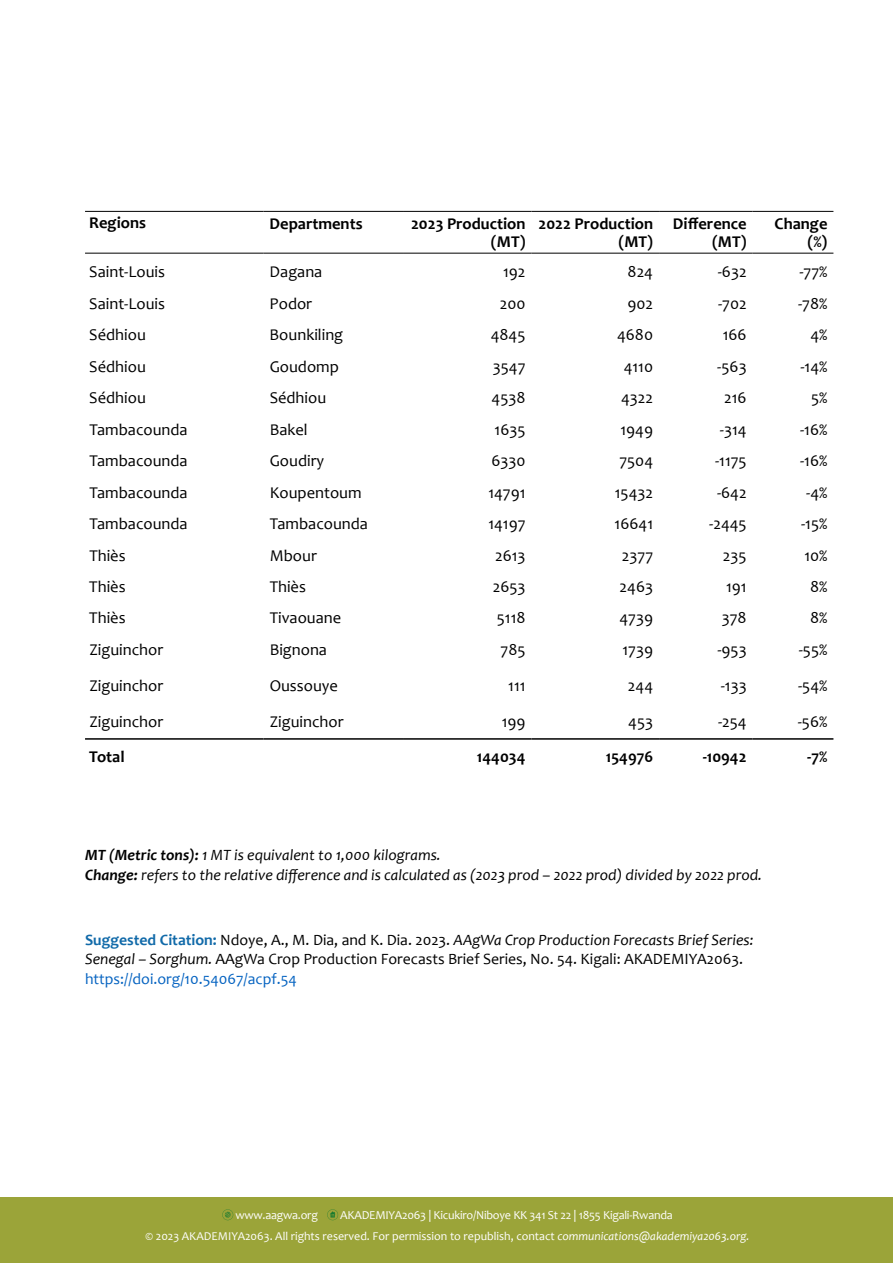
<style>
.page{position:relative;width:893px;height:1263px;background:#fff}
.page>*{position:absolute;margin:0;border:0;box-sizing:border-box;transform-origin:0 0}
.t1{font:16.5px "Candara";color:#000}
.t2{font:700 16.5px/17.9px "Candara";color:#000;text-align:right}
.t3{font:15.75px/19.5px "Candara";color:#000}
.t4{font:italic 15.75px/20px "Candara";color:#000}
.t5{font:12.15px "Candara";letter-spacing:-.02em;color:#fff}
.t6{font:12px "Candara";color:#fff}
.s1{font-weight:700}
.s2{font-weight:700;color:#116aa9}
.s3{font-style:italic}
.s4{color:#0563c1}
</style>
<div class="page">
<hr style="left:85px;top:211px;width:179px;height:1px;background:#000">
<hr style="left:264px;top:211px;width:140px;height:1px;background:#000">
<hr style="left:404px;top:211px;width:127px;height:1px;background:#000">
<hr style="left:531px;top:211px;width:128px;height:1px;background:#000">
<hr style="left:659px;top:211px;width:94px;height:1px;background:#000">
<hr style="left:753px;top:211px;width:80px;height:1px;background:#000">
<hr style="left:85px;top:253px;width:179px;height:1px;background:#000">
<hr style="left:264px;top:253px;width:140px;height:1px;background:#000">
<hr style="left:404px;top:253px;width:127px;height:1px;background:#000">
<hr style="left:531px;top:253px;width:128px;height:1px;background:#000">
<hr style="left:659px;top:253px;width:94px;height:1px;background:#000">
<hr style="left:753px;top:253px;width:80px;height:1px;background:#000">
<hr style="left:85px;top:738px;width:179px;height:2px;background:#000">
<hr style="left:264px;top:738px;width:140px;height:2px;background:#000">
<hr style="left:404px;top:738px;width:127px;height:2px;background:#000">
<hr style="left:531px;top:738px;width:128px;height:2px;background:#000">
<hr style="left:659px;top:738px;width:94px;height:2px;background:#000">
<hr style="left:753px;top:738px;width:80px;height:2px;background:#000">
<div style="left:0;top:1197px;width:893px;height:66px;background:#9ba439"></div>
<svg style="left:222px;top:1209px;width:11px;height:11px"></svg>
<svg style="left:327px;top:1209px;width:11px;height:11px"></svg>
<p class="t2" style="left:89px;top:213px;width:58px">Regions</p>
<p class="t2" style="left:270px;top:215px;width:94px">Departments</p>
<p class="t2" style="left:411px;top:215px;width:116px">2023 Production (MT)</p>
<p class="t2" style="left:538px;top:215px;width:116px">2022 Production (MT)</p>
<p class="t2" style="left:673px;top:215px;width:75px">Difference (MT)</p>
<p class="t2" style="left:775px;top:215px;width:54px">Change (%)</p>
<p class="t1" style="left:89px;top:262px;width:77px">Saint-Louis</p>
<p class="t1" style="left:270px;top:262px;width:54px">Dagana</p>
<p class="t1" style="left:503px;top:262px;width:24px">192</p>
<p class="t1" style="left:628px;top:262px;width:27px">824</p>
<p class="t1" style="left:718px;top:262px;width:30px">-632</p>
<p class="t1" style="left:799px;top:262px;width:30px">-77%</p>
<p class="t1" style="left:89px;top:293px;width:77px">Saint-Louis</p>
<p class="t1" style="left:270px;top:293px;width:44px">Podor</p>
<p class="t1" style="left:500px;top:293px;width:27px">200</p>
<p class="t1" style="left:627px;top:293px;width:27px">902</p>
<p class="t1" style="left:718px;top:293px;width:30px">-702</p>
<p class="t1" style="left:798px;top:293px;width:31px">-78%</p>
<p class="t1" style="left:89px;top:325px;width:58px">Sédhiou</p>
<p class="t1" style="left:270px;top:325px;width:75px">Bounkiling</p>
<p class="t1" style="left:491px;top:325px;width:36px">4845</p>
<p class="t1" style="left:617px;top:325px;width:38px">4680</p>
<p class="t1" style="left:723px;top:325px;width:25px">166</p>
<p class="t1" style="left:810px;top:325px;width:19px">4%</p>
<p class="t1" style="left:89px;top:356px;width:58px">Sédhiou</p>
<p class="t1" style="left:270px;top:356px;width:71px">Goudomp</p>
<p class="t1" style="left:493px;top:356px;width:34px">3547</p>
<p class="t1" style="left:624px;top:356px;width:31px">4110</p>
<p class="t1" style="left:717px;top:356px;width:31px">-563</p>
<p class="t1" style="left:800px;top:356px;width:29px">-14%</p>
<p class="t1" style="left:89px;top:388px;width:58px">Sédhiou</p>
<p class="t1" style="left:270px;top:388px;width:58px">Sédhiou</p>
<p class="t1" style="left:492px;top:388px;width:35px">4538</p>
<p class="t1" style="left:621px;top:388px;width:34px">4322</p>
<p class="t1" style="left:724px;top:388px;width:24px">216</p>
<p class="t1" style="left:811px;top:388px;width:18px">5%</p>
<p class="t1" style="left:89px;top:419px;width:100px">Tambacounda</p>
<p class="t1" style="left:270px;top:419px;width:40px">Bakel</p>
<p class="t1" style="left:495px;top:419px;width:33px">1635</p>
<p class="t1" style="left:620px;top:419px;width:34px">1949</p>
<p class="t1" style="left:720px;top:419px;width:28px">-314</p>
<p class="t1" style="left:800px;top:419px;width:29px">-16%</p>
<p class="t1" style="left:89px;top:450px;width:100px">Tambacounda</p>
<p class="t1" style="left:270px;top:450px;width:56px">Goudiry</p>
<p class="t1" style="left:491px;top:450px;width:36px">6330</p>
<p class="t1" style="left:619px;top:450px;width:35px">7504</p>
<p class="t1" style="left:715px;top:450px;width:33px">-1175</p>
<p class="t1" style="left:800px;top:450px;width:29px">-16%</p>
<p class="t1" style="left:89px;top:482px;width:100px">Tambacounda</p>
<p class="t1" style="left:270px;top:482px;width:93px">Koupentoum</p>
<p class="t1" style="left:488px;top:482px;width:39px">14791</p>
<p class="t1" style="left:615px;top:482px;width:40px">15432</p>
<p class="t1" style="left:717px;top:482px;width:31px">-642</p>
<p class="t1" style="left:806px;top:482px;width:23px">-4%</p>
<p class="t1" style="left:89px;top:513px;width:100px">Tambacounda</p>
<p class="t1" style="left:270px;top:513px;width:100px">Tambacounda</p>
<p class="t1" style="left:488px;top:513px;width:39px">14197</p>
<p class="t1" style="left:615px;top:513px;width:40px">16641</p>
<p class="t1" style="left:709px;top:513px;width:39px">-2445</p>
<p class="t1" style="left:801px;top:513px;width:28px">-15%</p>
<p class="t1" style="left:89px;top:545px;width:38px">Thiès</p>
<p class="t1" style="left:270px;top:545px;width:49px">Mbour</p>
<p class="t1" style="left:495px;top:545px;width:32px">2613</p>
<p class="t1" style="left:622px;top:545px;width:33px">2377</p>
<p class="t1" style="left:723px;top:545px;width:25px">235</p>
<p class="t1" style="left:804px;top:545px;width:25px">10%</p>
<p class="t1" style="left:89px;top:576px;width:38px">Thiès</p>
<p class="t1" style="left:270px;top:576px;width:38px">Thiès</p>
<p class="t1" style="left:493px;top:576px;width:34px">2653</p>
<p class="t1" style="left:620px;top:576px;width:35px">2463</p>
<p class="t1" style="left:726px;top:576px;width:22px">191</p>
<p class="t1" style="left:810px;top:576px;width:19px">8%</p>
<p class="t1" style="left:89px;top:608px;width:38px">Thiès</p>
<p class="t1" style="left:270px;top:608px;width:73px">Tivaouane</p>
<p class="t1" style="left:497px;top:608px;width:30px">5118</p>
<p class="t1" style="left:619px;top:608px;width:35px">4739</p>
<p class="t1" style="left:722px;top:608px;width:26px">378</p>
<p class="t1" style="left:810px;top:608px;width:19px">8%</p>
<p class="t1" style="left:89px;top:639px;width:75px">Ziguinchor</p>
<p class="t1" style="left:270px;top:639px;width:59px">Bignona</p>
<p class="t1" style="left:501px;top:639px;width:26px">785</p>
<p class="t1" style="left:622px;top:639px;width:32px">1739</p>
<p class="t1" style="left:717px;top:639px;width:31px">-953</p>
<p class="t1" style="left:799px;top:639px;width:30px">-55%</p>
<p class="t1" style="left:89px;top:675px;width:75px">Ziguinchor</p>
<p class="t1" style="left:270px;top:675px;width:70px">Oussouye</p>
<p class="t1" style="left:508px;top:675px;width:19px">111</p>
<p class="t1" style="left:628px;top:675px;width:27px">244</p>
<p class="t1" style="left:721px;top:675px;width:27px">-133</p>
<p class="t1" style="left:798px;top:675px;width:31px">-54%</p>
<p class="t1" style="left:89px;top:711px;width:75px">Ziguinchor</p>
<p class="t1" style="left:270px;top:711px;width:75px">Ziguinchor</p>
<p class="t1" style="left:502px;top:711px;width:25px">199</p>
<p class="t1" style="left:628px;top:711px;width:26px">453</p>
<p class="t1" style="left:718px;top:711px;width:30px">-254</p>
<p class="t1" style="left:798px;top:711px;width:31px">-56%</p>
<p class="t2" style="left:89px;top:748px;width:37px">Total</p>
<p class="t2" style="left:477px;top:748px;width:50px">144034</p>
<p class="t2" style="left:606px;top:748px;width:49px">154976</p>
<p class="t2" style="left:703px;top:748px;width:45px">-10942</p>
<p class="t2" style="left:807px;top:748px;width:22px">-7%</p>
<p class="t4" style="left:85px;top:845px;width:679px"><span class="s1">MT (Metric tons):</span> 1 MT is equivalent to 1,000 kilograms.<br><span class="s1">Change:</span> refers to the relative difference and is calculated as (2023 prod – 2022 prod) divided by 2022 prod.</p>
<p class="t3" style="left:85px;top:929px;width:670px"><span class="s2">Suggested Citation:</span> Ndoye, A., M. Dia, and K. Dia. 2023. <span class="s3">AAgWa Crop Production Forecasts Brief Series:<br>Senegal – Sorghum.</span> AAgWa Crop Production Forecasts Brief Series, No. 54. Kigali: AKADEMIYA2063. <span class="s4">https://doi.org/10.54067/acpf.54</span></p>
<p class="t5" style="left:235px;top:1207px;width:84px">www.aagwa.org</p>
<p class="t5" style="left:340px;top:1207px;width:334px">AKADEMIYA2063 | Kicukiro/Niboye KK 341 St 22 | 1855 Kigali-Rwanda</p>
<p class="t6" style="left:146px;top:1228px;width:606px">© 2023 AKADEMIYA2063. All rights reserved. For permission to republish, contact <span class="s3">communications@akademiya2063.org.</span></p>
</div>
